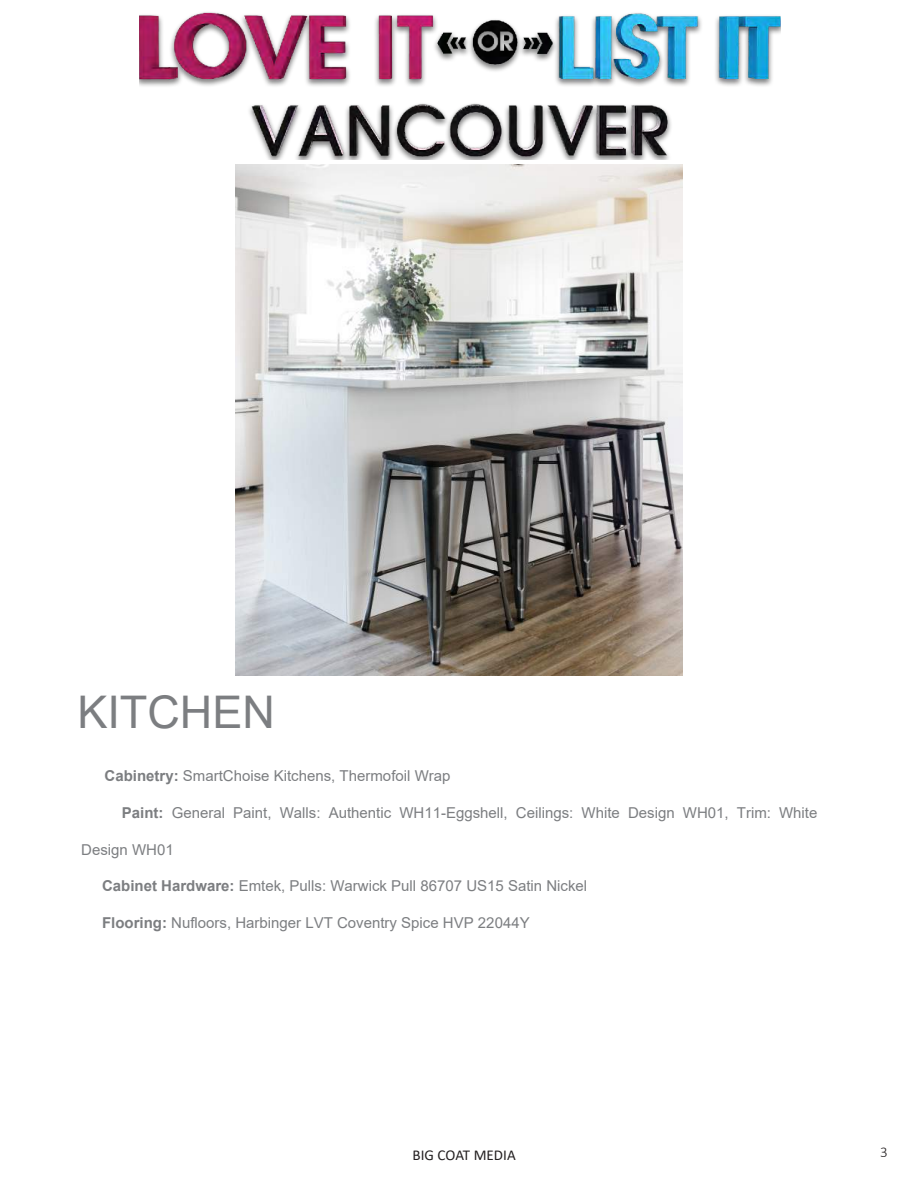
<style>
.page{position:relative;width:918px;height:1188px;background:#fff}
.page>*{position:absolute;margin:0;border:0;box-sizing:border-box;transform-origin:0 0}
.t1{font:45px "Arial";color:#7c7e81}
.t2{font:15px "Arial";color:#7c7e81}
.t3{font:15px "Calibri";color:#231f20}
.t4{font:300 15px "Calibri";color:#231f20}
.s1{font-weight:700}
</style>
<div class="page">
<img style="left:139px;top:12px;width:641px;height:147px">
<img style="left:235px;top:165px;width:447px;height:511px">
<h1 class="t1" style="left:77px;top:681px;width:199px">KITCHEN</h1>
<p class="t2" style="left:105px;top:766px;width:347px"><span class="s1">Cabinetry:</span> SmartChoise Kitchens, Thermofoil Wrap</p>
<p class="t2" style="left:122px;top:802px;width:697px"><span class="s1">Paint:</span> General Paint, Walls: Authentic WH11-Eggshell, Ceilings: White Design WH01, Trim: White</p>
<p class="t2" style="left:81px;top:839px;width:94px">Design WH01</p>
<p class="t2" style="left:102px;top:875px;width:487px"><span class="s1">Cabinet Hardware:</span> Emtek, Pulls: Warwick Pull 86707 US15 Satin Nickel</p>
<p class="t2" style="left:102px;top:912px;width:429px"><span class="s1">Flooring:</span> Nufloors, Harbinger LVT Coventry Spice HVP 22044Y</p>
<p class="t3" style="left:413px;top:1145px;width:105px">BIG COAT MEDIA</p>
<p class="t4" style="left:880px;top:1143px;width:9px">3</p>
</div>
